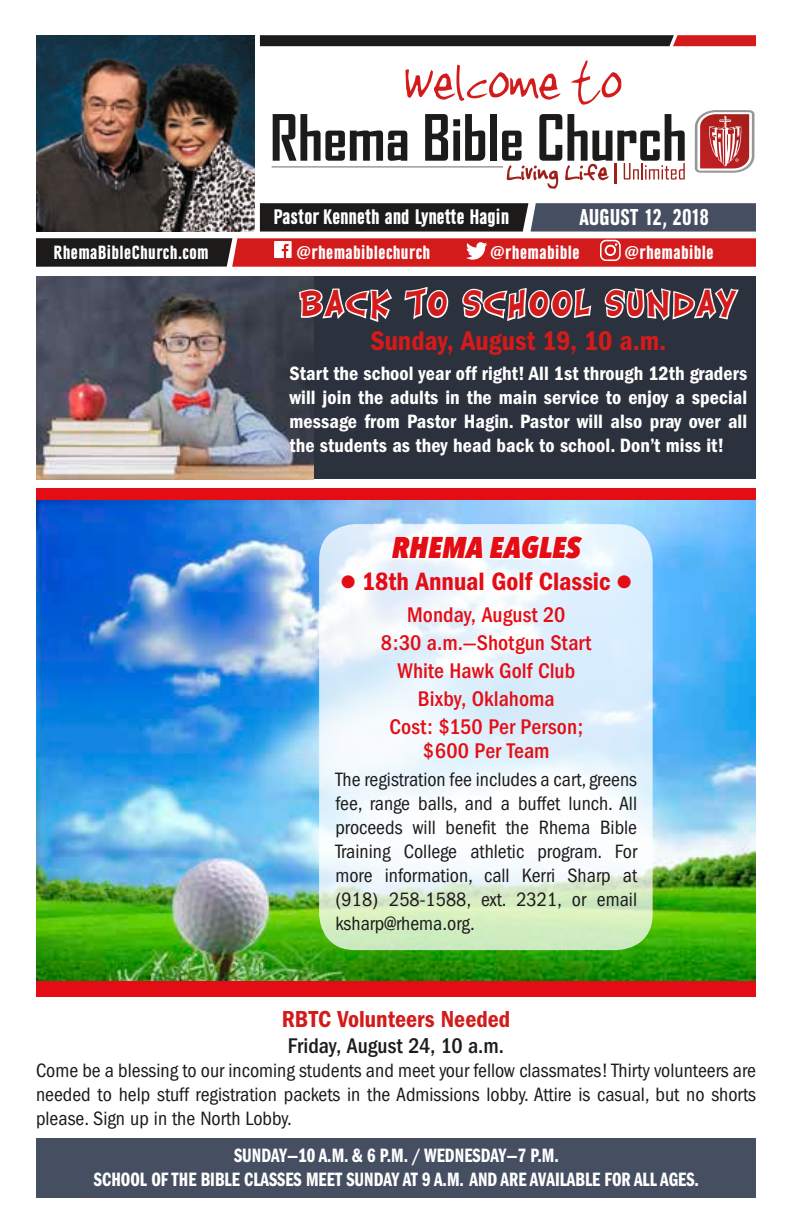
<style>
.page{position:relative;width:792px;height:1224px;background:#fff}
.page>*{position:absolute;margin:0;border:0;box-sizing:border-box;transform-origin:0 0}
.t1{font:70px "Jenkinsv 20";color:#d41b1b}
.t2{font:36px "Carlisle";letter-spacing:.065em;color:#d41b1b}
.t3{font:italic 800 30px "Avenir Next Condensed";letter-spacing:.005em;color:#e50d15}
.t4{font:600 condensed 28px "Franklin Gothic";letter-spacing:-.005em;color:#d41b1b}
.t5{font:600 condensed 26px "Franklin Gothic";color:#e50d15}
.t6{font:600 condensed 24px "Franklin Gothic";color:#d41b1b}
.t7{font:700 condensed 24px "URW Grotesk T";color:#fff}
.t8{font:500 condensed 22px/28px "Franklin Gothic";color:#e50d15;text-align:center}
.t9{font:700 condensed 22px "URW Grotesk T";color:#fff}
.t10{font:500 condensed 22px "Franklin Gothic";color:#1c1b1a}
.t11{font:condensed 20px/24px "Franklin Gothic";color:#1c1b1a;text-align:justify}
.t12{font:600 condensed 20px/24px "Franklin Gothic";letter-spacing:.005em;color:#fff;text-align:justify}
.t13{font:20px/24px "Franklin Gothic Demi Cmpr";color:#fff;text-align:center}
.t14{font:700 condensed 20px "URW Grotesk T";letter-spacing:.02em;color:#fff}
</style>
<div class="page">
<svg style="left:260px;top:35px;width:496px;height:11px;background:#3f201f"></svg>
<svg style="left:273px;top:114px;width:134px;height:47px"></svg>
<svg style="left:425px;top:114px;width:60px;height:47px"></svg>
<div style="left:490px;top:114px;width:7px;height:47px;background:#1c1b1a"></div>
<hr style="left:272px;top:166px;width:231px;height:2px;background:#969898">
<svg style="left:695px;top:110px;width:60px;height:63px"></svg>
<svg style="left:502px;top:114px;width:183px;height:75px"></svg>
<img style="left:36px;top:35px;width:218px;height:197px">
<svg style="left:260px;top:203px;width:496px;height:29px;background:#363a42"></svg>
<div style="left:36px;top:1138px;width:720px;height:60px;background:#464f62"></div>
<svg style="left:36px;top:238px;width:720px;height:29px;background:#a52828"></svg>
<div style="left:36px;top:488px;width:720px;height:509px;background:#e50d15"></div>
<img style="left:36px;top:501px;width:720px;height:480px">
<svg style="left:319px;top:524px;width:334px;height:426px;background:#e7f3f3"></svg>
<svg style="left:390px;top:534px;width:195px;height:27px;background:#f4f9fd"></svg>
<div style="left:36px;top:277px;width:720px;height:202px;background:#2b313d"></div>
<img style="left:36px;top:277px;width:278px;height:202px">
<svg style="left:297px;top:286px;width:95px;height:108px"></svg>
<svg style="left:404px;top:287px;width:45px;height:33px"></svg>
<svg style="left:462px;top:288px;width:130px;height:33px"></svg>
<svg style="left:604px;top:288px;width:135px;height:33px"></svg>
<p class="t14" style="left:53px;top:241px;width:157px">RhemaBibleChurch.com</p>
<h1 class="t1" style="left:402px;top:43px;width:219px">Welcome to</h1>
<p class="t9" style="left:273px;top:205px;width:237px">Pastor Kenneth and Lynette Hagin</p>
<p class="t7" style="left:580px;top:204px;width:131px">AUGUST 12, 2018</p>
<p class="t14" style="left:297px;top:241px;width:135px">@rhemabiblechurch</p>
<p class="t14" style="left:491px;top:241px;width:90px">@rhemabible</p>
<p class="t14" style="left:625px;top:241px;width:90px">@rhemabible</p>
<h2 class="t2" style="left:300px;top:281px;width:439px">BACK TO SCHOOL SUNDAY</h2>
<h3 class="t4" style="left:370px;top:325px;width:298px">Sunday, August 19, 10 a.m.</h3>
<p class="t12" style="left:290px;top:362px;width:459px">Start the school year off right! All 1st through 12th graders will join the adults in the main service to enjoy a special message from Pastor Hagin. Pastor will also pray over all the students as they head back to school. Don’t miss it!</p>
<h3 class="t3" style="left:392px;top:529px;width:190px">RHEMA EAGLES</h3>
<h3 class="t5" style="left:341px;top:567px;width:292px">● 18th Annual Golf Classic ●</h3>
<p class="t8" style="left:381px;top:601px;width:212px">Monday, August 20<br>8:30 a.m.—Shotgun Start<br>White Hawk Golf Club<br>Bixby, Oklahoma<br>Cost: $150 Per Person;</p>
<p class="t8" style="left:423px;top:737px;width:128px">$600 Per Team</p>
<p class="t11" style="left:335px;top:768px;width:303px">The registration fee includes a cart, greens fee, range balls, and a buffet lunch. All proceeds will benefit the Rhema Bible Training College athletic program. For more information, call Kerri Sharp at (918) 258-1588, ext. 2321, or email ksharp@rhema.org.</p>
<p class="t6" style="left:282px;top:1006px;width:230px">RBTC Volunteers Needed</p>
<p class="t10" style="left:288px;top:1033px;width:218px">Friday, August 24, 10 a.m.</p>
<p class="t11" style="left:36px;top:1059px;width:722px">Come be a blessing to our incoming students and meet your fellow classmates! Thirty volunteers are needed to help stuff registration packets in the Admissions lobby. Attire is casual, but no shorts please. Sign up in the North Lobby.</p>
<p class="t13" style="left:94px;top:1143px;width:607px">SUNDAY—10 A.M. &amp; 6 P.M. / WEDNESDAY—7 P.M.<br>SCHOOL OF THE BIBLE CLASSES MEET SUNDAY AT 9 A.M. AND ARE AVAILABLE FOR ALL AGES.</p>
</div>
